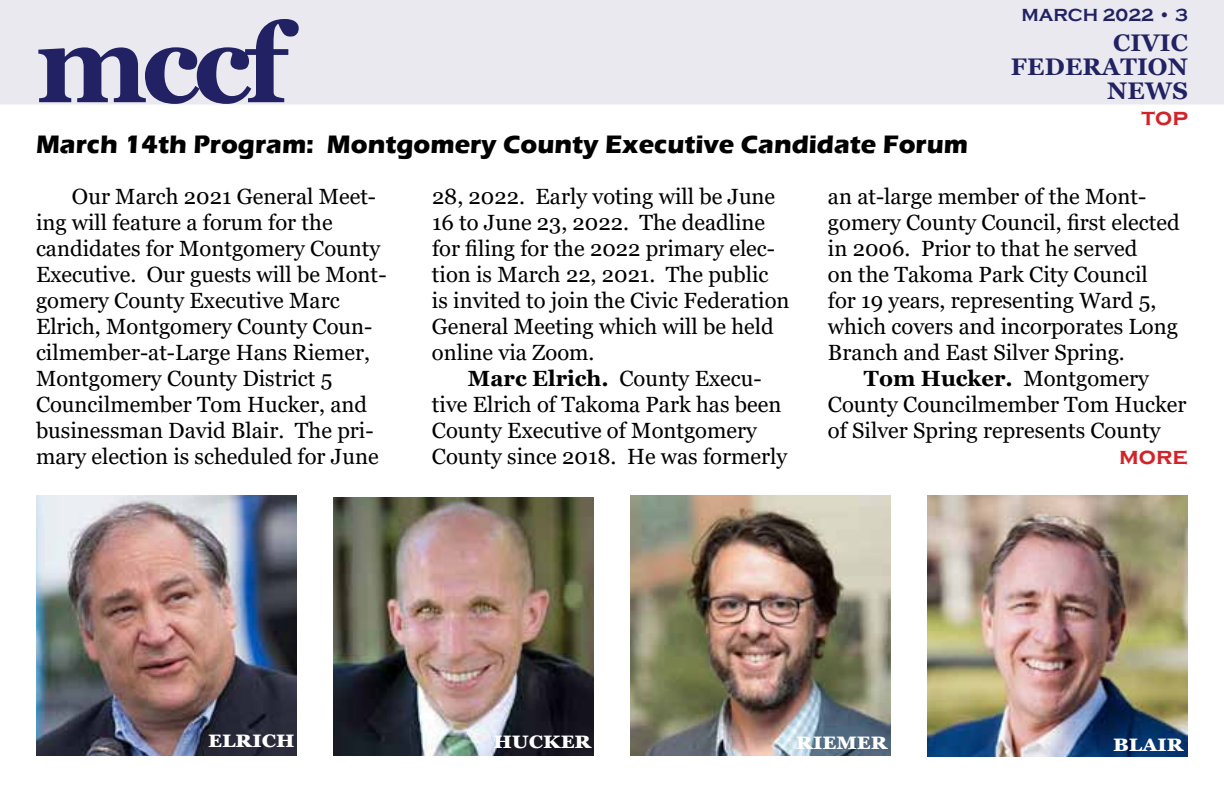
<style>
.page{position:relative;width:1224px;height:792px;background:#fff}
.page>*{position:absolute;margin:0;border:0;box-sizing:border-box;transform-origin:0 0}
.t1{font:700 110px "Georgia";color:#212163}
.t2{font:700 26px "Eras ITC";color:#000}
.t3{font:700 24px "Georgia";letter-spacing:.05em;color:#fff}
.t4{font:700 24px/24px "Georgia";letter-spacing:.01em;color:#212163;text-align:right}
.t5{font:700 24px "Copperplate Gothic";color:#d2232a}
.t6{font:22px/26px "Georgia";color:#000}
.t7{font:700 18px "Copperplate Gothic";color:#212163}
.s1{font-weight:700}
</style>
<div class="page">
<div style="left:0;top:0;width:1224px;height:104px;background:#e9e9ef"></div>
<img style="left:36px;top:495px;width:261px;height:261px">
<img style="left:333px;top:497px;width:261px;height:259px">
<img style="left:630px;top:495px;width:261px;height:261px">
<img style="left:927px;top:495px;width:261px;height:261px">
<h1 class="t1" style="left:36px;top:-7px;width:264px">mccf</h1>
<p class="t7" style="left:1022px;top:5px;width:168px">mARCH 2022 • 3</p>
<p class="t4" style="left:1011px;top:30px;width:179px">civic federation news</p>
<p class="t5" style="left:1142px;top:104px;width:48px">top</p>
<p class="t2" style="left:36px;top:129px;width:934px">March 14th Program: Montgomery County Executive Candidate Forum</p>
<p class="t6" style="left:36px;top:184px;width:352px;text-indent:36px">Our March 2021 General Meet&shy;ing will feature a forum for the candidates for Montgomery County<br>Executive. Our guests will be Mont&shy;gomery County Executive Marc<br>Elrich, Montgomery County Coun&shy;cilmember-at-Large Hans Riemer,<br>Montgomery County District 5<br>Councilmember Tom Hucker, and businessman David Blair. The pri&shy;mary election is scheduled for June</p>
<p class="t6" style="left:432px;top:184px;width:359px">28, 2022. Early voting will be June<br>16 to June 23, 2022. The deadline for filing for the 2022 primary elec&shy;tion is March 22, 2021. The public is invited to join the Civic Federation<br>General Meeting which will be held online via Zoom.</p>
<p class="t6" style="left:828px;top:184px;width:353px">an at-large member of the Mont&shy;gomery County Council, first elected in 2006. Prior to that he served<br>on the Takoma Park City Council for 19 years, representing Ward 5, which covers and incorporates Long<br>Branch and East Silver Spring.</p>
<p class="t6" style="left:828px;top:366px;width:360px;text-indent:36px"><span class="s1">Tom Hucker.</span> Montgomery<br>County Councilmember Tom Hucker of Silver Spring represents County</p>
<p class="t6" style="left:432px;top:366px;width:357px;text-indent:36px"><span class="s1">Marc Elrich.</span> County Execu&shy;tive Elrich of Takoma Park has been<br>County Executive of Montgomery<br>County since 2018. He was formerly</p>
<p class="t5" style="left:1119px;top:443px;width:70px">more</p>
<p class="t3" style="left:208px;top:723px;width:88px">elrich</p>
<p class="t3" style="left:493px;top:724px;width:95px">hucker</p>
<p class="t3" style="left:796px;top:725px;width:89px">riemer</p>
<p class="t3" style="left:1113px;top:727px;width:68px">blair</p>
</div>
